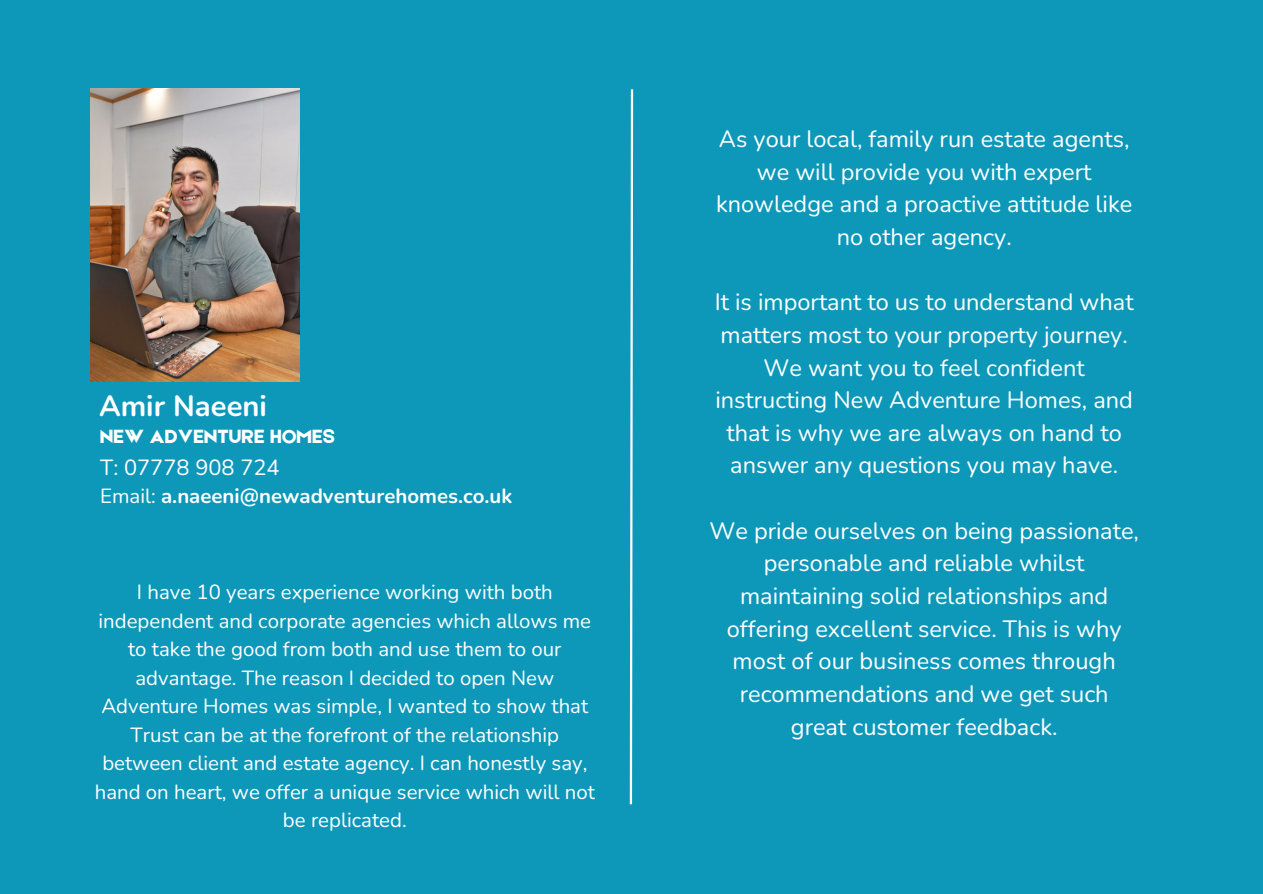
<style>
.page{position:relative;width:1263px;height:894px;background:#fff}
.page>*{position:absolute;margin:0;border:0;box-sizing:border-box;transform-origin:0 0}
.t1{font:700 29.1px "Nunito";color:#fff}
.t2{font:23.55px/32.7px "Nunito";color:#fff;text-align:center}
.t3{font:21.9px "Nunito";color:#fff}
.t4{font:20.4px/28.5px "Nunito";color:#fff;text-align:center}
.t5{font:700 20.4px "Nunito";color:#fff}
.t6{font:20.4px "Etna";letter-spacing:.01em;color:#fff}
.s1{font-weight:400}
</style>
<div class="page">
<div style="left:0;top:0;width:1263px;height:893px;background:#0d98ba"></div>
<svg style="left:629px;top:89px;width:5px;height:716px"></svg>
<img style="left:90px;top:89px;width:210px;height:292px">
<p class="t1" style="left:99px;top:386px;width:169px">Amir Naeeni</p>
<h1 class="t6" style="left:100px;top:422px;width:236px">NEW ADVENTURE HOMES</h1>
<h3 class="t3" style="left:100px;top:452px;width:181px">T: 07778 908 724</h3>
<p class="t5" style="left:100px;top:482px;width:414px"><span class="s1">Email:</span> a.naeeni@newadventurehomes.co.uk</p>
<p class="t4" style="left:95px;top:578px;width:502px">I have 10 years experience working with both independent and corporate agencies which allows me to take the good from both and use them to our advantage. The reason I decided to open New Adventure Homes was simple, I wanted to show that Trust can be at the forefront of the relationship between client and estate agency. I can honestly say, hand on heart, we offer a unique service which will not be replicated.</p>
<p class="t2" style="left:716px;top:123px;width:418px">As your local, family run estate agents, we will provide you with expert knowledge and a proactive attitude like no other agency.</p>
<h2 class="t2" style="left:715px;top:286px;width:420px">It is important to us to understand what matters most to your property journey.<br>We want you to feel confident instructing New Adventure Homes, and that is why we are always on hand to answer any questions you may have.</h2>
<h2 class="t2" style="left:709px;top:514px;width:431px">We pride ourselves on being passionate, personable and reliable whilst maintaining solid relationships and offering excellent service. This is why most of our business comes through recommendations and we get such great customer feedback.</h2>
</div>
